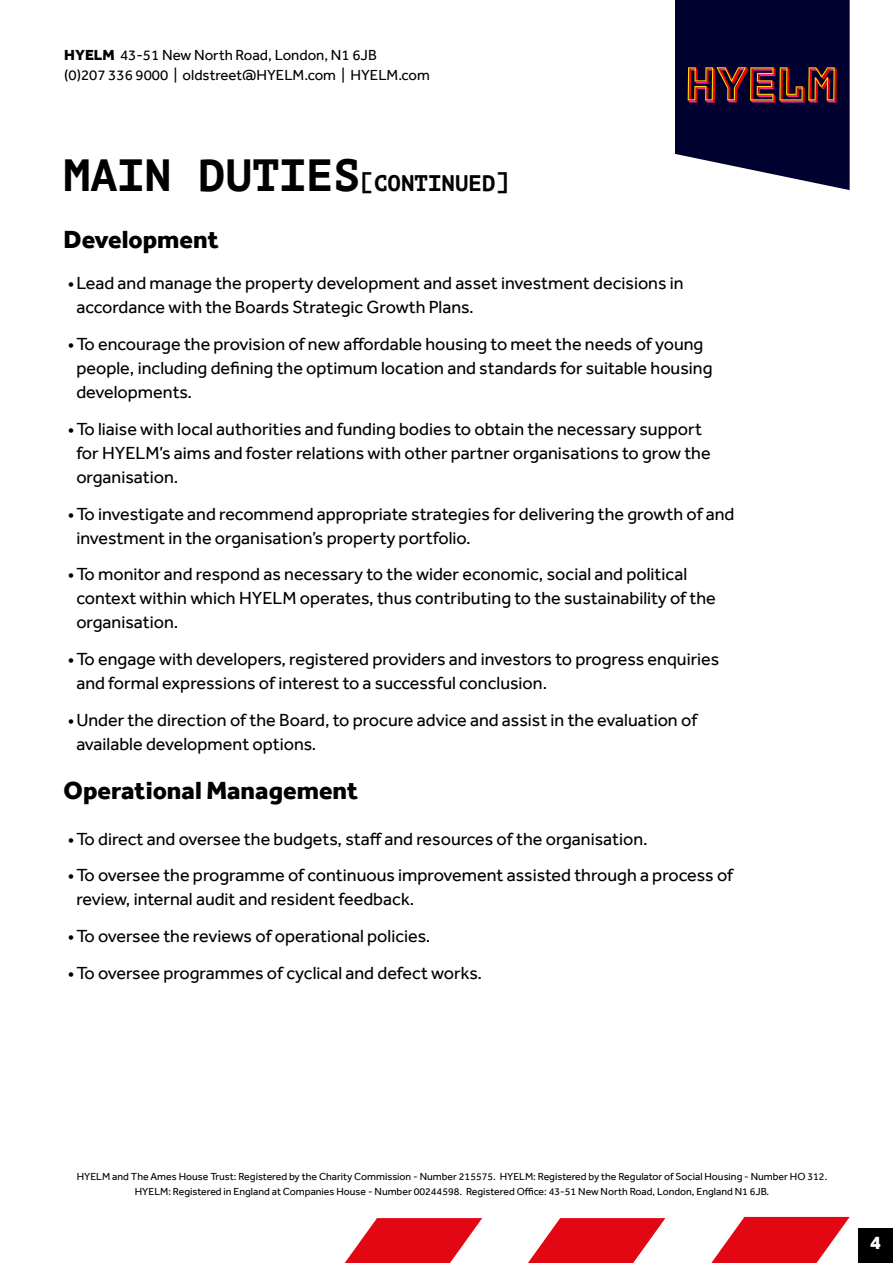
<style>
.page{position:relative;width:893px;height:1263px;background:#fff}
.page>*{position:absolute;margin:0;border:0;box-sizing:border-box;transform-origin:0 0}
.t1{font:800 25.5px "Effra";color:#000}
.t2{font:700 22.5px "PT Mono";color:#000}
.t3{font:800 19.5px "Effra";color:#fff}
.t4{font:18px/24px "Effra";color:#000}
.t5{font:15px/19.5px "Effra";color:#000}
.t6{font:10.5px/15px "Effra";color:#000;text-align:center}
.s1{font-weight:800}
.s2{font-size:45px}
</style>
<div class="page">
<div style="left:858px;top:1228px;width:35px;height:35px;background:#000"></div>
<svg style="left:675px;top:0;width:175px;height:190px;background:#281e41"></svg>
<svg style="left:528px;top:1218px;width:137px;height:45px"></svg>
<svg style="left:345px;top:1218px;width:137px;height:45px"></svg>
<svg style="left:711px;top:1217px;width:139px;height:46px"></svg>
<p class="t5" style="left:64px;top:45px;width:367px"><span class="s1">HYELM</span> 43-51 New North Road, London, N1 6JB<br>(0)207 336 9000 | oldstreet@HYELM.com | HYELM.com</p>
<p class="t2" style="left:64px;top:169px;width:447px"><span class="s2">MAIN DUTIES</span>[CONTINUED]</p>
<h1 class="t1" style="left:64px;top:225px;width:157px">Development</h1>
<p class="t4" style="left:76px;top:271px;width:609px;text-indent:-8px">•Lead and manage the property development and asset investment decisions in accordance with the Boards Strategic Growth Plans.</p>
<p class="t4" style="left:76px;top:332px;width:638px;text-indent:-8px">•To encourage the provision of new affordable housing to meet the needs of young people, including defining the optimum location and standards for suitable housing developments.</p>
<p class="t4" style="left:76px;top:417px;width:636px;text-indent:-8px">•To liaise with local authorities and funding bodies to obtain the necessary support for HYELM’s aims and foster relations with other partner organisations to grow the organisation.</p>
<p class="t4" style="left:76px;top:501px;width:660px;text-indent:-8px">•To investigate and recommend appropriate strategies for delivering the growth of and investment in the organisation’s property portfolio.</p>
<p class="t4" style="left:76px;top:562px;width:641px;text-indent:-8px">•To monitor and respond as necessary to the wider economic, social and political context within which HYELM operates, thus contributing to the sustainability of the organisation.</p>
<p class="t4" style="left:76px;top:647px;width:644px;text-indent:-8px">•To engage with developers, registered providers and investors to progress enquiries and formal expressions of interest to a successful conclusion.</p>
<p class="t4" style="left:76px;top:708px;width:622px;text-indent:-8px">•Under the direction of the Board, to procure advice and assist in the evaluation of available development options.</p>
<h1 class="t1" style="left:64px;top:776px;width:296px">Operational Management</h1>
<p class="t4" style="left:68px;top:826px;width:581px">•To direct and oversee the budgets, staff and resources of the organisation.</p>
<p class="t4" style="left:76px;top:863px;width:658px;text-indent:-8px">•To oversee the programme of continuous improvement assisted through a process of review, internal audit and resident feedback.</p>
<p class="t4" style="left:68px;top:924px;width:364px">•To oversee the reviews of operational policies.</p>
<p class="t4" style="left:68px;top:961px;width:416px">•To oversee programmes of cyclical and defect works.</p>
<p class="t6" style="left:77px;top:1169px;width:752px">HYELM and The Ames House Trust: Registered by the Charity Commission - Number 215575. HYELM: Registered by the Regulator of Social Housing - Number HO 312.<br>HYELM: Registered in England at Companies House - Number 00244598. Registered Office: 43-51 New North Road, London, England N1 6JB.</p>
<p class="t3" style="left:870px;top:1231px;width:12px">4</p>
</div>
